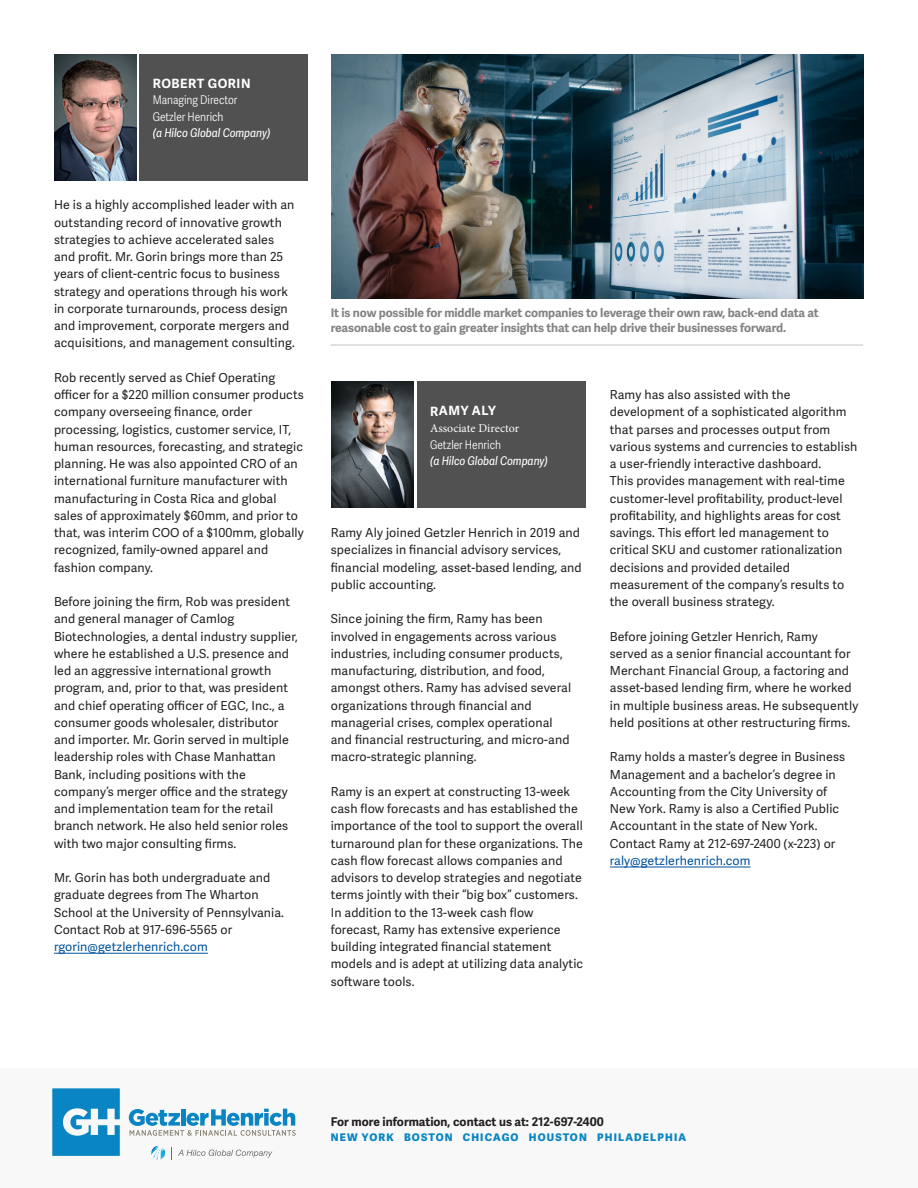
<style>
.page{position:relative;width:918px;height:1188px;background:#fff}
.page>*{position:absolute;margin:0;border:0;box-sizing:border-box;transform-origin:0 0}
.t1{font:700 12.75px "Adelle Sans";letter-spacing:.04em;color:#fff}
.t2{font:12.3px/17.2px "Adelle Sans";letter-spacing:.01em;color:#231f20}
.t3{font:12.3px "Adelle Sans";letter-spacing:.01em;color:#00539b}
.H2B{font:700 12px/15px "Adelle Sans";letter-spacing:-.01em;color:#838383}
.t4{font:italic 12px/16.6px "Adelle Sans Cnd";color:#fff}
.t5{font:300 12px/16.5px "Adelle Sans Cnd";color:#fff}
.Head_Sans_Span_Gray{font:700 12px "Adelle Sans";color:#231f20}
.Head_Sans_Span_Gray-2{font:800 10.5px "Adelle Sans";letter-spacing:.11em;color:#0885c2}
.s1{font-weight:400;font-style:italic}
.s2{font-family:"Minion Pro";font-style:normal}
.s3{font-weight:300;font-style:normal}
.s4{color:#00539b}
</style>
<div class="page">
<div style="left:0;top:1068px;width:918px;height:120px;background:#f8f8f8"></div>
<svg style="left:129px;top:1109px;width:167px;height:27px"></svg>
<svg style="left:52px;top:1088px;width:68px;height:68px"></svg>
<svg style="left:178px;top:1150px;width:94px;height:8px"></svg>
<svg style="left:171px;top:1147px;width:1px;height:12px"></svg>
<svg style="left:151px;top:1146px;width:12px;height:14px"></svg>
<div style="left:139px;top:54px;width:169px;height:126px;background:#515151"></div>
<img style="left:54px;top:54px;width:82px;height:126px">
<hr style="left:54px;top:953px;width:154px;height:1px;background:#00539b">
<hr style="left:610px;top:867px;width:141px;height:1px;background:#00539b">
<img style="left:331px;top:54px;width:532px;height:244px">
<hr style="left:331px;top:345px;width:532px;height:1px;background:#838383">
<div style="left:417px;top:381px;width:169px;height:127px;background:#515151"></div>
<img style="left:331px;top:381px;width:82px;height:127px">
<p class="t1" style="left:153px;top:76px;width:99px">ROBERT GORIN</p>
<p class="t5" style="left:153px;top:92px;width:119px">Managing Director<br>Getzler Henrich<br><span class="s1">(a Hilco Global Company)</span></p>
<p class="t2" style="left:54px;top:197px;width:242px">He is a highly accomplished leader with an outstanding record of innovative growth strategies to achieve accelerated sales and profit. Mr. Gorin brings more than 25 years of client-centric focus to business strategy and operations through his work in corporate turnarounds, process design and improvement, corporate mergers and acquisitions, and management consulting.</p>
<p class="t2" style="left:54px;top:369px;width:251px">Rob recently served as Chief Operating officer for a $220 million consumer products company overseeing finance, order processing, logistics, customer service, IT, human resources, forecasting, and strategic planning. He was also appointed CRO of an international furniture manufacturer with manufacturing in Costa Rica and global sales of approximately $60mm, and prior to that, was interim COO of a $100mm, globally recognized, family-owned apparel and fashion company.</p>
<p class="t2" style="left:54px;top:593px;width:245px">Before joining the firm, Rob was president and general manager of Camlog Biotechnologies, a dental industry supplier, where he established a U.S. presence and led an aggressive international growth program, and, prior to that, was president and chief operating officer of EGC, Inc., a consumer goods wholesaler, distributor and importer. Mr. Gorin served in multiple leadership roles with Chase Manhattan Bank, including positions with the company’s merger office and the strategy and implementation team for the retail branch network. He also held senior roles with two major consulting firms.</p>
<p class="t2" style="left:54px;top:869px;width:232px">Mr. Gorin has both undergraduate and graduate degrees from The Wharton School at the University of Pennsylvania.<br>Contact Rob at 917-696-5565 or</p>
<p class="t3" style="left:54px;top:940px;width:155px">rgorin@getzlerhenrich.com</p>
<p class="H2B" style="left:331px;top:305px;width:490px">It is now possible for middle market companies to leverage their own raw, back-end data at reasonable cost to gain greater insights that can help drive their businesses forward.</p>
<p class="t1" style="left:430px;top:403px;width:67px">RAMY ALY</p>
<p class="t4" style="left:430px;top:420px;width:119px"><span class="s2">Associate Director<br></span><span class="s3">Getzler Henrich<br></span>(a Hilco Global Company)</p>
<p class="t2" style="left:331px;top:524px;width:253px">Ramy Aly joined Getzler Henrich in 2019 and specializes in financial advisory services, financial modeling, asset-based lending, and public accounting.</p>
<p class="t2" style="left:331px;top:611px;width:242px">Since joining the firm, Ramy has been involved in engagements across various industries, including consumer products, manufacturing, distribution, and food, amongst others. Ramy has advised several organizations through financial and managerial crises, complex operational and financial restructuring, and micro-and macro-strategic planning.</p>
<p class="t2" style="left:331px;top:783px;width:254px">Ramy is an expert at constructing 13-week cash flow forecasts and has established the importance of the tool to support the overall turnaround plan for these organizations. The cash flow forecast allows companies and advisors to develop strategies and negotiate terms jointly with their “big box” customers.<br>In addition to the 13-week cash flow forecast, Ramy has extensive experience building integrated financial statement models and is adept at utilizing data analytic software tools.</p>
<p class="t2" style="left:610px;top:386px;width:249px">Ramy has also assisted with the development of a sophisticated algorithm that parses and processes output from various systems and currencies to establish a user-friendly interactive dashboard.<br>This provides management with real-time customer-level profitability, product-level profitability, and highlights areas for cost savings. This effort led management to critical SKU and customer rationalization decisions and provided detailed measurement of the company’s results to the overall business strategy.</p>
<p class="t2" style="left:610px;top:628px;width:250px">Before joining Getzler Henrich, Ramy served as a senior financial accountant for Merchant Financial Group, a factoring and asset-based lending firm, where he worked in multiple business areas. He subsequently held positions at other restructuring firms.</p>
<p class="t2" style="left:610px;top:749px;width:237px">Ramy holds a master’s degree in Business Management and a bachelor’s degree in Accounting from the City University of New York. Ramy is also a Certified Public Accountant in the state of New York.<br>Contact Ramy at 212-697-2400 (x-223) or <span class="s4">raly@getzlerhenrich.com</span></p>
<p class="Head_Sans_Span_Gray" style="left:331px;top:1114px;width:275px">For more information, contact us at: 212-697-2400</p>
<p class="Head_Sans_Span_Gray-2" style="left:331px;top:1131px;width:357px">NEW YORK BOSTON CHICAGO HOUSTON PHILADELPHIA</p>
</div>
